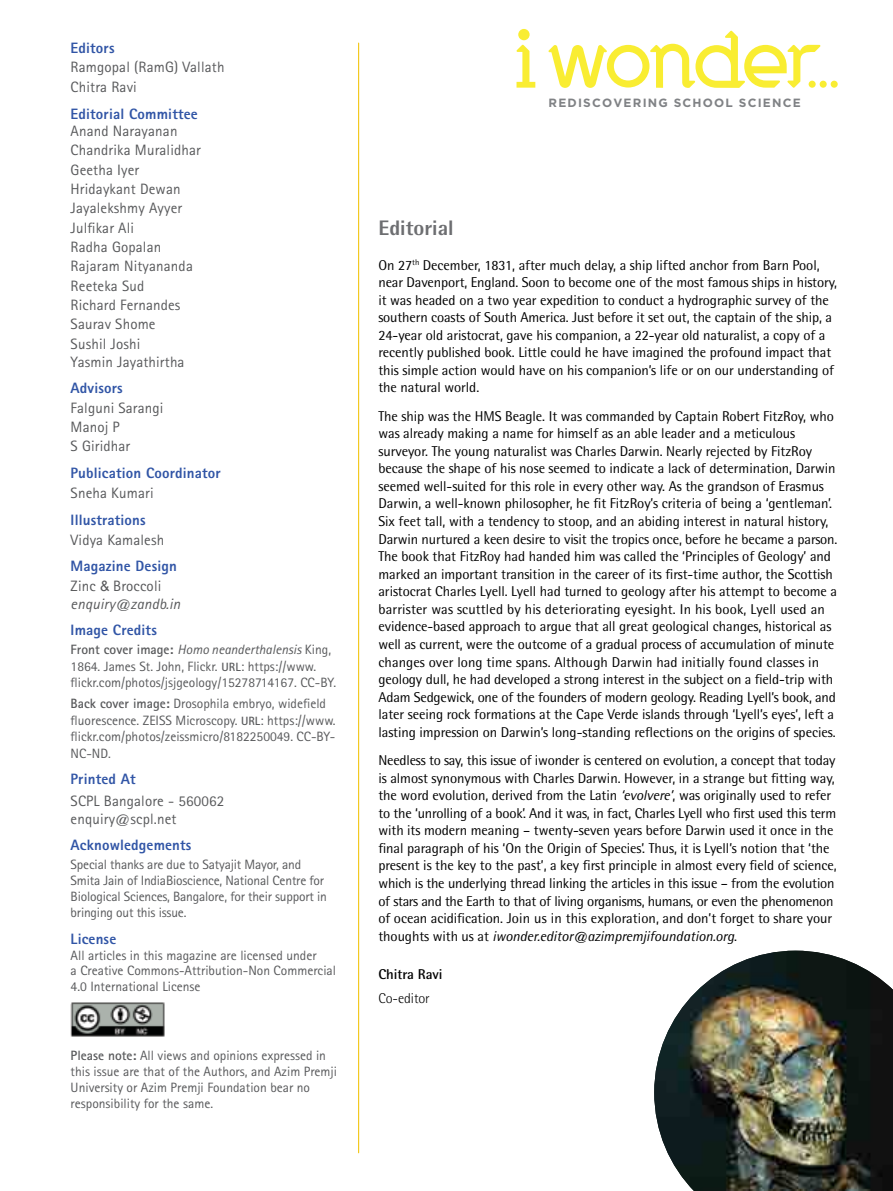
<style>
.page{position:relative;width:893px;height:1191px;background:#fff}
.page>*{position:absolute;margin:0;border:0;box-sizing:border-box;transform-origin:0 0}
.t1{font:800 21px "Rotis Semi Sans";color:#6d6e71}
.t2{font:15px/19.2px "Rotis Sans Serif";letter-spacing:.01em;color:#58595b}
.t3{font:800 15px/19.5px "Rotis Sans Serif";letter-spacing:.01em;color:#3155a6}
.t4{font:italic 15px "Rotis Sans Serif";letter-spacing:.01em;color:#58595b}
.t5{font:14.25px/17.5px "Rotis Semi Sans";letter-spacing:-.005em;color:#000}
.t6{font:700 14.25px "Rotis Semi Sans";letter-spacing:-.005em;color:#000}
.t7{font:300 14.25px "Rotis Semi Sans";letter-spacing:-.005em;color:#000}
.t8{font:13.5px/16.5px "Rotis Sans Serif";color:#58595b}
.t9{font:700 12px "Gotham";letter-spacing:.1em;color:#808285}
.s1{font-weight:400;color:#58595b}
.s2{font-family:"Arial";font-weight:400;font-size:14.25px;color:#58595b}
.s3{font-weight:700}
.s4{font-style:italic}
.s5{font-weight:700;font-size:12px}
</style>
<div class="page">
<img style="left:71px;top:1002px;width:94px;height:34px">
<hr style="left:358px;top:43px;width:1px;height:1109px;background:#f3c716">
<svg style="left:516px;top:45px;width:19px;height:43px"></svg>
<div style="left:820px;top:81px;width:7px;height:7px;background:#f9ed32;border-radius:50%"></div>
<div style="left:831px;top:81px;width:7px;height:7px;background:#f9ed32;border-radius:50%"></div>
<div style="left:518px;top:29px;width:12px;height:11px;background:#f9ed32;border-radius:50%"></div>
<svg style="left:548px;top:31px;width:272px;height:57px"></svg>
<img style="left:654px;top:950px;width:239px;height:241px">
<p class="t3" style="left:71px;top:38px;width:45px">Editors</p>
<p class="t2" style="left:71px;top:57px;width:155px;line-height:20.1px">Ramgopal (RamG) Vallath<br>Chitra Ravi</p>
<p class="t3" style="left:71px;top:104px;width:129px">Editorial Committee</p>
<p class="t2" style="left:71px;top:121px;width:132px">Anand Narayanan<br>Chandrika Muralidhar<br>Geetha Iyer<br>Hridaykant Dewan<br>Jayalekshmy Ayyer<br>Julfikar Ali<br>Radha Gopalan<br>Rajaram Nityananda<br>Reeteka Sud<br>Richard Fernandes<br>Saurav Shome<br>Sushil Joshi<br>Yasmin Jayathirtha</p>
<p class="t3" style="left:71px;top:378px;width:54px">Advisors</p>
<p class="t2" style="left:71px;top:398px;width:94px">Falguni Sarangi<br>Manoj P<br>S Giridhar</p>
<p class="t3" style="left:71px;top:463px;width:152px">Publication Coordinator</p>
<p class="t2" style="left:71px;top:483px;width:85px">Sneha Kumari</p>
<p class="t3" style="left:71px;top:509px;width:77px">Illustrations</p>
<p class="t2" style="left:71px;top:530px;width:95px">Vidya Kamalesh</p>
<p class="t3" style="left:71px;top:556px;width:108px">Magazine Design<br><span class="s1">Zinc</span> <span class="s2">&amp;</span> <span class="s1">Broccoli</span></p>
<p class="t4" style="left:71px;top:595px;width:111px">enquiry@zandb.in</p>
<p class="t3" style="left:71px;top:620px;width:88px">Image Credits</p>
<p class="t8" style="left:71px;top:641px;width:267px"><span class="s3">Front cover image:</span> <span class="s4">Homo neanderthalensis</span> King,<br>1864. James St. John, Flickr. <span class="s5">URL</span>: https://www. flickr.com/photos/jsjgeology/15278714167. CC-BY.</p>
<p class="t8" style="left:71px;top:695px;width:266px"><span class="s3">Back cover image:</span> Drosophila embryo, widefield fluorescence. ZEISS Microscopy. <span class="s5">URL</span>: https://www. flickr.com/photos/zeissmicro/8182250049. CC-BY-NC-ND.</p>
<p class="t3" style="left:71px;top:769px;width:66px">Printed At</p>
<p class="t2" style="left:71px;top:791px;width:155px;line-height:18px">SCPL Bangalore - 560062 enquiry@scpl.net</p>
<p class="t3" style="left:71px;top:835px;width:122px">Acknowledgements</p>
<p class="t8" style="left:71px;top:856px;width:258px">Special thanks are due to Satyajit Mayor, and Smita Jain of IndiaBioscience, National Centre for Biological Sciences, Bangalore, for their support in bringing out this issue.</p>
<p class="t3" style="left:71px;top:929px;width:47px">License</p>
<p class="t8" style="left:71px;top:947px;width:267px;line-height:15.6px">All articles in this magazine are licensed under<br>a Creative Commons-Attribution-Non Commercial<br>4.0 International License</p>
<p class="t8" style="left:71px;top:1047px;width:268px;line-height:15.9px"><span class="s3">Please note:</span> All views and opinions expressed in this issue are that of the Authors, and Azim Premji University or Azim Premji Foundation bear no responsibility for the same.</p>
<p class="t9" style="left:549px;top:95px;width:254px">REDISCOVERING SCHOOL SCIENCE</p>
<h1 class="t1" style="left:378px;top:214px;width:77px">Editorial</h1>
<p class="t5" style="left:378px;top:256px;width:460px">On 27<sup>th</sup> December, 1831, after much delay, a ship lifted anchor from Barn Pool, near Davenport, England. Soon to become one of the most famous ships in history, it was headed on a two year expedition to conduct a hydrographic survey of the southern coasts of South America. Just before it set out, the captain of the ship, a 24-year old aristocrat, gave his companion, a 22-year old naturalist, a copy of a recently published book. Little could he have imagined the profound impact that this simple action would have on his companion’s life or on our understanding of the natural world.</p>
<p class="t5" style="left:378px;top:407px;width:460px">The ship was the HMS Beagle. It was commanded by Captain Robert FitzRoy, who was already making a name for himself as an able leader and a meticulous surveyor. The young naturalist was Charles Darwin. Nearly rejected by FitzRoy because the shape of his nose seemed to indicate a lack of determination, Darwin seemed well-suited for this role in every other way. As the grandson of Erasmus Darwin, a well-known philosopher, he fit FitzRoy’s criteria of being a ‘gentleman’.<br>Six feet tall, with a tendency to stoop, and an abiding interest in natural history, Darwin nurtured a keen desire to visit the tropics once, before he became a parson.<br>The book that FitzRoy had handed him was called the ‘Principles of Geology’ and marked an important transition in the career of its first-time author, the Scottish aristocrat Charles Lyell. Lyell had turned to geology after his attempt to become a barrister was scuttled by his deteriorating eyesight. In his book, Lyell used an evidence-based approach to argue that all great geological changes, historical as well as current, were the outcome of a gradual process of accumulation of minute changes over long time spans. Although Darwin had initially found classes in geology dull, he had developed a strong interest in the subject on a field-trip with Adam Sedgewick, one of the founders of modern geology. Reading Lyell’s book, and later seeing rock formations at the Cape Verde islands through ‘Lyell’s eyes’, left a lasting impression on Darwin’s long-standing reflections on the origins of species.</p>
<p class="t5" style="left:378px;top:751px;width:460px">Needless to say, this issue of iwonder is centered on evolution, a concept that today is almost synonymous with Charles Darwin. However, in a strange but fitting way, the word evolution, derived from the Latin <span class="s4">‘evolvere’</span>, was originally used to refer to the ‘unrolling of a book’. And it was, in fact, Charles Lyell who first used this term with its modern meaning – twenty-seven years before Darwin used it once in the final paragraph of his ‘On the Origin of Species’. Thus, it is Lyell’s notion that ‘the present is the key to the past’, a key first principle in almost every field of science, which is the underlying thread linking the articles in this issue – from the evolution of stars and the Earth to that of living organisms, humans, or even the phenomenon of ocean acidification. Join us in this exploration, and don’t forget to share your thoughts with us at <span class="s4">iwonder.editor@azimpremjifoundation.org</span>.</p>
<p class="t6" style="left:378px;top:966px;width:65px">Chitra Ravi</p>
<p class="t7" style="left:378px;top:990px;width:53px">Co-editor</p>
</div>
